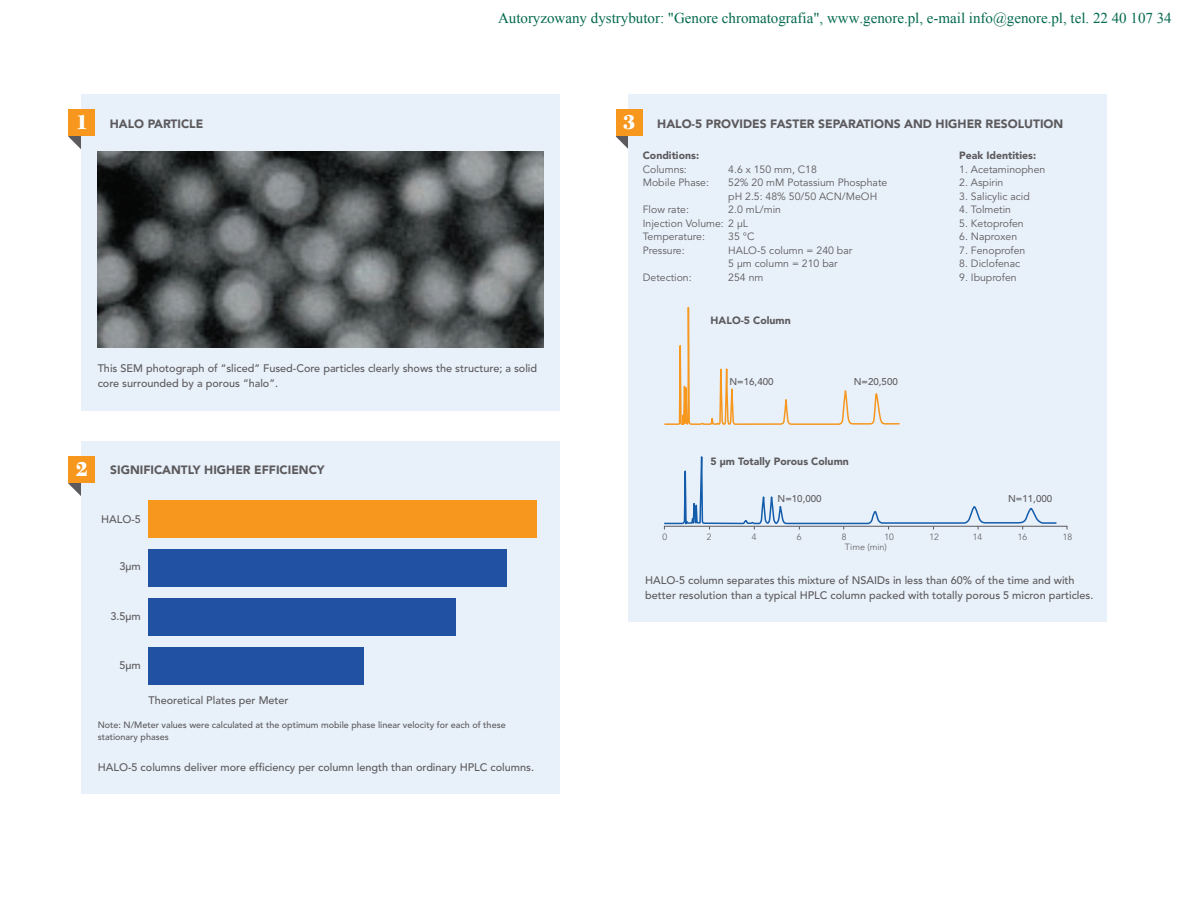
<style>
.page{position:relative;width:1188px;height:918px;background:#fff}
.page>*{position:absolute;margin:0;border:0;box-sizing:border-box;transform-origin:0 0}
.t1{font:900 21px "New Caledonia LT Std";color:#fff}
.t2{font:15px "Times New Roman";color:#03694e}
.t3{font:900 12px "Avenir LT Std";color:#5c5a5d}
.t4{font:500 10.8px/15px "Avenir LT Std";color:#5c5a5d}
.t5{font:10.5px/13.5px "Avenir LT Std";color:#5c5a5d}
.t6{font:900 10.5px "Avenir LT Std";color:#5c5a5d}
.t7{font:500 9.75px "Avenir LT Std";color:#5c5a5d}
.t8{font:500 9px/12px "Avenir LT Std";color:#5c5a5d}
.t9{font:300 9px "Avenir LT Std";color:#5c5a5d}
.s1{font-family:"New Caledonia LT Std";font-size:21px;color:#fff}
</style>
<div class="page">
<svg style="left:616px;top:136px;width:12px;height:13px"></svg>
<svg style="left:68px;top:483px;width:13px;height:13px"></svg>
<svg style="left:68px;top:136px;width:13px;height:13px"></svg>
<div style="left:81px;top:94px;width:479px;height:317px;background:#e8f0f9"></div>
<img style="left:98px;top:152px;width:445px;height:196px">
<div style="left:68px;top:110px;width:27px;height:26px;background:#f7971d"></div>
<div style="left:81px;top:441px;width:479px;height:353px;background:#e8f0f9"></div>
<div style="left:628px;top:94px;width:479px;height:528px;background:#e8f0f9"></div>
<div style="left:68px;top:456px;width:27px;height:27px;background:#f7971d"></div>
<div style="left:616px;top:110px;width:27px;height:26px;background:#f7971d"></div>
<div style="left:148px;top:500px;width:389px;height:38px;background:#f7971d"></div>
<div style="left:148px;top:549px;width:359px;height:38px;background:#2051a3"></div>
<div style="left:148px;top:598px;width:308px;height:38px;background:#2051a3"></div>
<div style="left:148px;top:647px;width:216px;height:38px;background:#2051a3"></div>
<svg style="left:663px;top:306px;width:395px;height:223px"></svg>
<div style="left:664px;top:526px;width:403px;height:4px;border:1px solid #5c5a5d"></div>
<p class="t3" style="left:75px;top:116px;width:129px"><span class="s1">1</span> HALO particle</p>
<h2 class="t2" style="left:498px;top:13px;width:675px">Autoryzowany dystrybutor: "Genore chromatografia", www.genore.pl, e-mail info@genore.pl, tel. 22 40 107 34</h2>
<p class="t3" style="left:623px;top:116px;width:179px"><span class="s1">3</span> HALO-5 PROVIDES FASTER</p>
<p class="t3" style="left:818px;top:116px;width:245px">SEPARATIONS AND HIG HER RESOLUTION</p>
<p class="t6" style="left:643px;top:149px;width:58px">Conditions:</p>
<p class="t5" style="left:643px;top:163px;width:46px">Columns:</p>
<p class="t5" style="left:728px;top:163px;width:90px">4.6 x 150 mm, C18</p>
<p class="t5" style="left:643px;top:176px;width:68px">Mobile Phase:</p>
<p class="t5" style="left:728px;top:176px;width:161px">52% 20 mM Potassium Phosphate pH 2.5: 48% 50/50 ACN/MeOH</p>
<p class="t5" style="left:643px;top:203px;width:48px">Flow rate:</p>
<p class="t5" style="left:643px;top:203px;width:140px;text-indent:86px">2.0 mL/min<br>Injection Volume: 2 µL<br>Temperature:</p>
<p class="t5" style="left:728px;top:230px;width:28px">35 °C</p>
<p class="t5" style="left:643px;top:244px;width:44px">Pressure:</p>
<p class="t5" style="left:728px;top:244px;width:126px">HALO-5 column = 240 bar<br>5 μm column = 210 bar</p>
<p class="t5" style="left:643px;top:271px;width:50px">Detection:</p>
<p class="t5" style="left:728px;top:271px;width:37px">254 nm</p>
<p class="t6" style="left:711px;top:314px;width:82px">HALO-5 Column</p>
<p class="t6" style="left:959px;top:149px;width:79px">Peak Identities:</p>
<p class="t5" style="left:959px;top:163px;width:88px">1. Acetaminophen</p>
<p class="t5" style="left:959px;top:176px;width:46px">2. Aspirin</p>
<p class="t5" style="left:959px;top:190px;width:72px">3. Salicylic acid</p>
<p class="t5" style="left:959px;top:203px;width:53px">4. Tolmetin</p>
<p class="t5" style="left:959px;top:217px;width:66px">5. Ketoprofen</p>
<p class="t5" style="left:959px;top:230px;width:59px">6. Naproxen</p>
<p class="t5" style="left:959px;top:244px;width:68px">7. Fenoprofen</p>
<p class="t5" style="left:959px;top:257px;width:63px">8. Diclofenac</p>
<p class="t5" style="left:959px;top:271px;width:59px">9. Ibuprofen</p>
<p class="t4" style="left:98px;top:361px;width:441px">This SEM photograph of “sliced” Fused-Core particles clearly shows the structure; a solid core surrounded by a porous “halo”.</p>
<h1 class="t1" style="left:75px;top:456px;width:14px">2</h1>
<p class="t3" style="left:110px;top:463px;width:216px">Significantly higher efficiency</p>
<p class="t4" style="left:101px;top:512px;width:41px">HALO-5</p>
<p class="t4" style="left:120px;top:560px;width:23px">3µm</p>
<p class="t4" style="left:111px;top:609px;width:32px">3.5µm</p>
<p class="t4" style="left:120px;top:658px;width:23px">5µm</p>
<p class="t4" style="left:148px;top:693px;width:142px">Theoretical Plates per Meter</p>
<p class="t8" style="left:98px;top:719px;width:409px">Note: N/Meter values were calculated at the optimum mobile phase linear velocity for each of these stationary phases</p>
<p class="t4" style="left:98px;top:760px;width:438px">HALO-5 columns deliver more efficiency per column length than ordinary HPLC columns.</p>
<p class="t7" style="left:730px;top:376px;width:46px">N=16,400</p>
<p class="t7" style="left:854px;top:376px;width:46px">N=20,500</p>
<p class="t6" style="left:711px;top:455px;width:140px">5 µm Totally Porous Column</p>
<p class="t7" style="left:778px;top:493px;width:46px">N=10,000</p>
<p class="t7" style="left:1008px;top:493px;width:46px">N=11,000</p>
<p class="t9" style="left:663px;top:531px;width:6px">0</p>
<p class="t9" style="left:707px;top:531px;width:6px">2</p>
<p class="t9" style="left:752px;top:531px;width:6px">4</p>
<p class="t9" style="left:797px;top:531px;width:6px">6</p>
<p class="t9" style="left:842px;top:531px;width:6px">8</p>
<p class="t9" style="left:884px;top:531px;width:11px">10</p>
<p class="t9" style="left:929px;top:531px;width:11px">12</p>
<p class="t9" style="left:973px;top:531px;width:11px">14</p>
<p class="t9" style="left:1018px;top:531px;width:11px">16</p>
<p class="t9" style="left:1063px;top:531px;width:11px">18</p>
<p class="t9" style="left:845px;top:542px;width:44px">Time (min)</p>
<p class="t4" style="left:645px;top:573px;width:450px">HALO-5 column separates this mixture of NSAIDs in less than 60% of the time and with better resolution than a typical HPLC column packed with totally porous 5 micron particles.</p>
</div>
